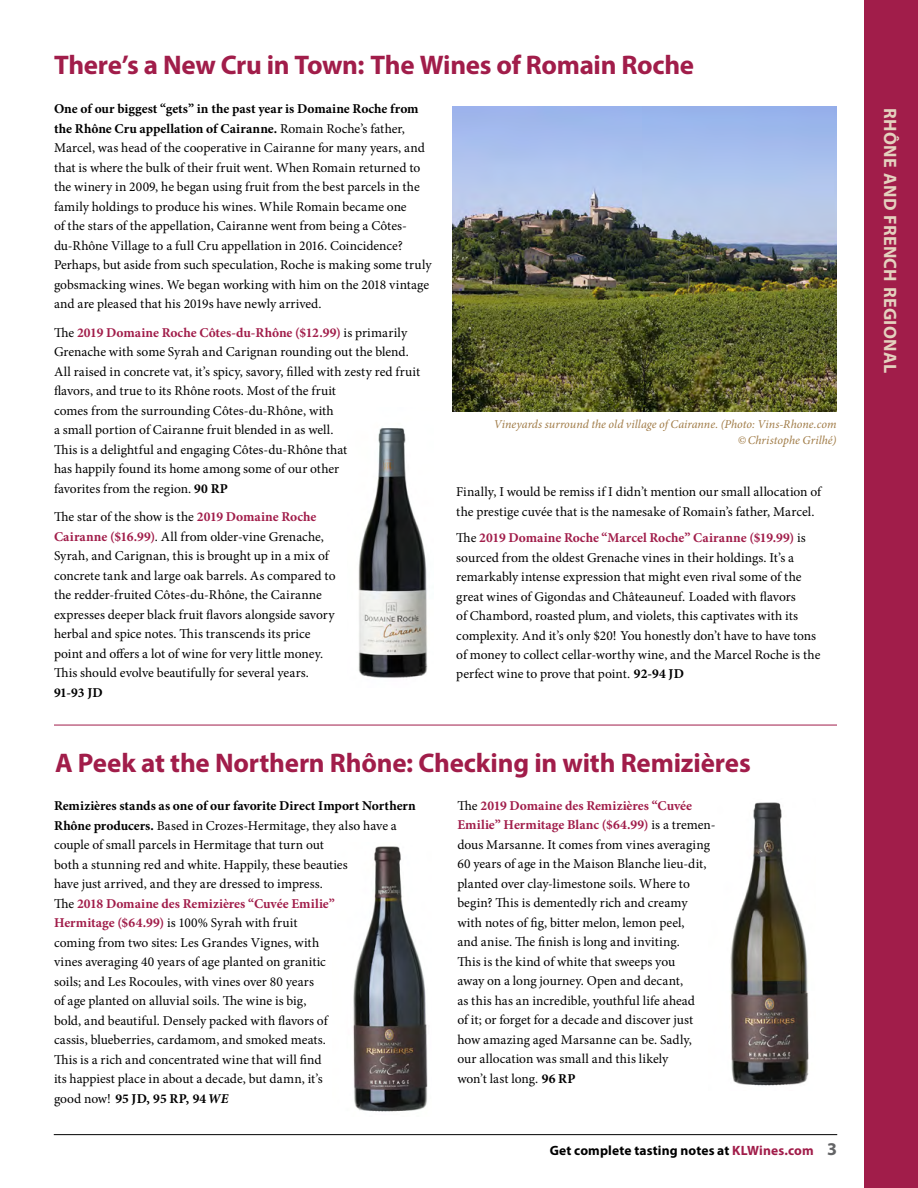
<style>
.page{position:relative;width:918px;height:1188px;background:#fff}
.page>*{position:absolute;margin:0;border:0;box-sizing:border-box;transform-origin:0 0}
.t1{font:700 27px "Myriad Pro";letter-spacing:-.01em;color:#a11d4a}
.t2{font:700 18px "Myriad Pro";letter-spacing:.02em;color:#e4d2bf}
.t3{font:13.5px/19.5px "Minion Pro";color:#000}
.t4{font:700 13.5px "Myriad Pro";letter-spacing:.01em;color:#000}
.t5{font:700 13.5px "Minion Pro";color:#000}
.t6{font:italic 12px/16.5px "Minion Pro";color:#a07b46;text-align:right}
.s1{font-weight:700}
.s2{font-weight:700;color:#a11d4a}
.s3{font-weight:700;font-style:italic}
.s4{color:#a11d4a}
.s5{font-size:18px;color:#636466}
</style>
<div class="page">
<div style="left:864px;top:0;width:54px;height:1188px;background:#a11d4a"></div>
<hr style="left:54px;top:1134px;width:783px;height:1px;background:#000">
<hr style="left:54px;top:725px;width:783px;height:1px;background:#a11d4a">
<img style="left:358px;top:428px;width:70px;height:250px">
<img style="left:730px;top:802px;width:79px;height:284px">
<img style="left:353px;top:846px;width:75px;height:266px">
<img style="left:452px;top:107px;width:385px;height:305px">
<h1 class="t1" style="left:54px;top:48px;width:642px">There’s a New Cru in Town: The Wines of Romain Roche</h1>
<p class="t3" style="left:54px;top:99px;width:379px"><span class="s1">One of our biggest “gets” in the past year is Domaine Roche from the Rhône Cru appellation of Cairanne.</span> Romain Roche’s father, Marcel, was head of the cooperative in Cairanne for many years, and that is where the bulk of their fruit went. When Romain returned to the winery in 2009, he began using fruit from the best parcels in the family holdings to produce his wines. While Romain became one<br>of the stars of the appellation, Cairanne went from being a Côtes&shy;du-Rhône Village to a full Cru appellation in 2016. Coincidence?<br>Perhaps, but aside from such speculation, Roche is making some truly gobsmacking wines. We began working with him on the 2018 vintage and are pleased that his 2019s have newly arrived.</p>
<p class="t3" style="left:54px;top:323px;width:368px">The <span class="s2">2019 Domaine Roche Côtes-du-Rhône ($12.99)</span> is primarily Grenache with some Syrah and Carignan rounding out the blend.<br>All raised in concrete vat, it’s spicy, savory, filled with zesty red fruit flavors, and true to its Rhône roots. Most of the fruit<br>comes from the surrounding Côtes-du-Rhône, with<br>a small portion of Cairanne fruit blended in as well.<br>This is a delightful and engaging Côtes-du-Rhône that<br>has happily found its home among some of our other<br>favorites from the region. <span class="s1">90 RP</span></p>
<p class="t3" style="left:54px;top:507px;width:283px">The star of the show is the <span class="s2">2019 Domaine Roche Cairanne ($16.99)</span>. All from older-vine Grenache, Syrah, and Carignan, this is brought up in a mix of concrete tank and large oak barrels. As compared to the redder-fruited Côtes-du-Rhône, the Cairanne expresses deeper black fruit flavors alongside savory herbal and spice notes. This transcends its price point and offers a lot of wine for very little money.<br>This should evolve beautifully for several years.</p>
<p class="t5" style="left:54px;top:683px;width:50px">91-93 JD</p>
<p class="t6" style="left:494px;top:416px;width:344px">Vineyards surround the old village of Cairanne. (Photo: Vins-Rhone.com © Christophe Grilhé)</p>
<p class="t3" style="left:456px;top:482px;width:366px">Finally, I would be remiss if I didn’t mention our small allocation of the prestige cuvée that is the namesake of Romain’s father, Marcel.</p>
<p class="t3" style="left:456px;top:528px;width:366px">The <span class="s2">2019 Domaine Roche “Marcel Roche” Cairanne ($19.99)</span> is sourced from the oldest Grenache vines in their holdings. It’s a remarkably intense expression that might even rival some of the great wines of Gigondas and Châteauneuf. Loaded with flavors<br>of Chambord, roasted plum, and violets, this captivates with its complexity. And it’s only $20! You honestly don’t have to have tons of money to collect cellar-worthy wine, and the Marcel Roche is the perfect wine to prove that point. <span class="s1">92-94 JD</span></p>
<h1 class="t1" style="left:55px;top:745px;width:697px">A Peek at the Northern Rhône: Checking in with Remizières</h1>
<p class="t3" style="left:54px;top:796px;width:363px"><span class="s1">Remizières stands as one of our favorite Direct Import Northern Rhône producers.</span> Based in Crozes-Hermitage, they also have a couple of small parcels in Hermitage that turn out<br>both a stunning red and white. Happily, these beauties<br>have just arrived, and they are dressed to impress.<br>The <span class="s2">2018 Domaine des Remizières “Cuvée Emilie”<br>Hermitage ($64.99)</span> is 100% Syrah with fruit<br>coming from two sites: Les Grandes Vignes, with<br>vines averaging 40 years of age planted on granitic<br>soils; and Les Rocoules, with vines over 80 years<br>of age planted on alluvial soils. The wine is big,<br>bold, and beautiful. Densely packed with flavors of<br>cassis, blueberries, cardamom, and smoked meats.<br>This is a rich and concentrated wine that will find<br>its happiest place in about a decade, but damn, it’s<br>good now! <span class="s1">95 JD, 95 RP, 94</span> <span class="s3">WE</span></p>
<p class="t3" style="left:457px;top:796px;width:260px">The <span class="s2">2019 Domaine des Remizières “Cuvée Emilie” Hermitage Blanc ($64.99)</span> is a tremen&shy;dous Marsanne. It comes from vines averaging 60 years of age in the Maison Blanche lieu-dit, planted over clay-limestone soils. Where to begin? This is dementedly rich and creamy with notes of fig, bitter melon, lemon peel,<br>and anise. The finish is long and inviting.<br>This is the kind of white that sweeps you<br>away on a long journey. Open and decant,<br>as this has an incredible, youthful life ahead<br>of it; or forget for a decade and discover just how amazing aged Marsanne can be. Sadly,<br>our allocation was small and this likely<br>won’t last long. <span class="s1">96 RP</span></p>
<p class="t4" style="left:550px;top:1142px;width:289px">Get complete tasting notes at <span class="s4">KLWines.com</span> <span class="s5">3</span></p>
<h2 class="t2" style="left:902px;top:108px;width:266px;rotate:90deg">RHÔNE AND FRENCH REGIONAL</h2>
</div>
